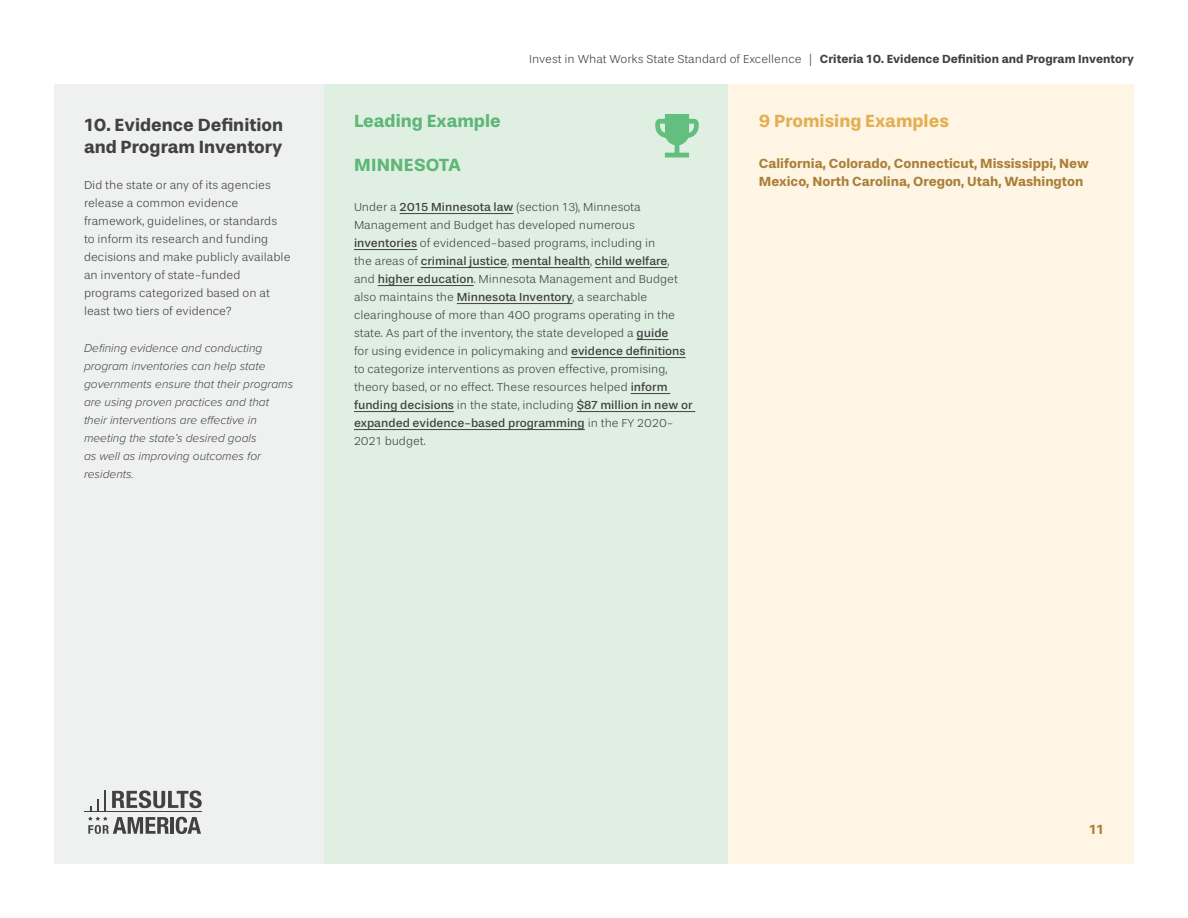
<style>
.page{position:relative;width:1188px;height:918px;background:#fff}
.page>*{position:absolute;margin:0;border:0;box-sizing:border-box;transform-origin:0 0}
.t1{font:700 18px/21.6px "Stevie Sans";color:#414042}
.t2{font:700 18px "Stevie Sans";color:#e2af53}
.t3{font:700 18px "Stevie Sans";color:#5eb677}
.t4{font:700 18px "Stevie Sans";color:#aa803a}
.t5{font:700 13.5px/18px "Stevie Sans";color:#aa803a}
.t6{font:300 12px/18px "Stevie Sans";color:#414042}
.t7{font:italic 300 12px/18px "Proxima Nova";color:#414042}
.t8{font:700 12px "Stevie Sans";color:#414042}
.s1{font-weight:300}
.s2{font-weight:400}
</style>
<div class="page">
<div style="left:54px;top:84px;width:270px;height:780px;background:#eff0f0"></div>
<div style="left:324px;top:84px;width:405px;height:780px;background:#dff0e3"></div>
<hr style="left:400px;top:213px;width:113px;height:1px;background:#414042">
<hr style="left:354px;top:249px;width:63px;height:1px;background:#414042">
<hr style="left:421px;top:267px;width:86px;height:1px;background:#414042">
<hr style="left:512px;top:267px;width:78px;height:1px;background:#414042">
<hr style="left:595px;top:267px;width:73px;height:1px;background:#414042">
<hr style="left:378px;top:285px;width:96px;height:1px;background:#414042">
<hr style="left:457px;top:303px;width:116px;height:1px;background:#414042">
<hr style="left:637px;top:339px;width:32px;height:1px;background:#414042">
<hr style="left:571px;top:357px;width:115px;height:1px;background:#414042">
<hr style="left:631px;top:393px;width:39px;height:1px;background:#414042">
<hr style="left:354px;top:411px;width:100px;height:1px;background:#414042">
<hr style="left:577px;top:411px;width:118px;height:1px;background:#414042">
<hr style="left:354px;top:429px;width:231px;height:1px;background:#414042">
<hr style="left:84px;top:812px;width:117px;height:1px;background:#414042">
<svg style="left:88px;top:790px;width:114px;height:44px"></svg>
<div style="left:729px;top:84px;width:405px;height:780px;background:#fff5e4"></div>
<svg style="left:655px;top:114px;width:44px;height:43px"></svg>
<h1 class="t1" style="left:84px;top:115px;width:201px">10. Evidence Definition and Program Inventory</h1>
<p class="t6" style="left:84px;top:176px;width:208px">Did the state or any of its agencies release a common evidence framework, guidelines, or standards to inform its research and funding decisions and make publicly available an inventory of state-funded programs categorized based on at least two tiers of evidence?</p>
<p class="t7" style="left:84px;top:339px;width:211px">Defining evidence and conducting program inventories can help state governments ensure that their programs are using proven practices and that their interventions are effective in meeting the state’s desired goals<br>as well as improving outcomes for residents.</p>
<p class="t8" style="left:529px;top:52px;width:606px"><span class="s1">Invest in What Works State Standard of Excellence |</span> Criteria 10. Evidence Definition and Program Inventory</p>
<h1 class="t3" style="left:354px;top:112px;width:148px">Leading Example</h1>
<h1 class="t2" style="left:759px;top:112px;width:167px">Promis ng Example</h1>
<p class="t5" style="left:759px;top:154px;width:332px">California, Colorado, Connecticut, Mississippi, New<br>Mexico, North Carolina, Oregon, Utah, Washington</p>
<h1 class="t2" style="left:759px;top:112px;width:192px">9 Promising Examples</h1>
<h1 class="t3" style="left:354px;top:155px;width:109px">MINNESOTA</h1>
<p class="t6" style="left:354px;top:198px;width:340px">Under a <span class="s2">2015 Minnesota law</span> (section 13), Minnesota Management and Budget has developed numerous <span class="s2">inventories</span> of evidenced-based programs, including in<br>the areas of <span class="s2">criminal justice</span>, <span class="s2">mental health</span>, <span class="s2">child welfare</span>, and <span class="s2">higher education</span>. Minnesota Management and Budget also maintains the <span class="s2">Minnesota Inventory</span>, a searchable clearinghouse of more than 400 programs operating in the state. As part of the inventory, the state developed a <span class="s2">guide<br></span>for using evidence in policymaking and <span class="s2">evidence definitions </span>to categorize interventions as proven effective, promising, theory based, or no effect. These resources helped <span class="s2">inform funding decisions</span> in the state, including <span class="s2">$87 million in new or expanded evidence-based programming</span> in the FY 2020- 2021 budget.</p>
<h1 class="t4" style="left:759px;top:155px;width:101px">COLORADO</h1>
<p class="t5" style="left:1089px;top:821px;width:16px">11</p>
</div>
